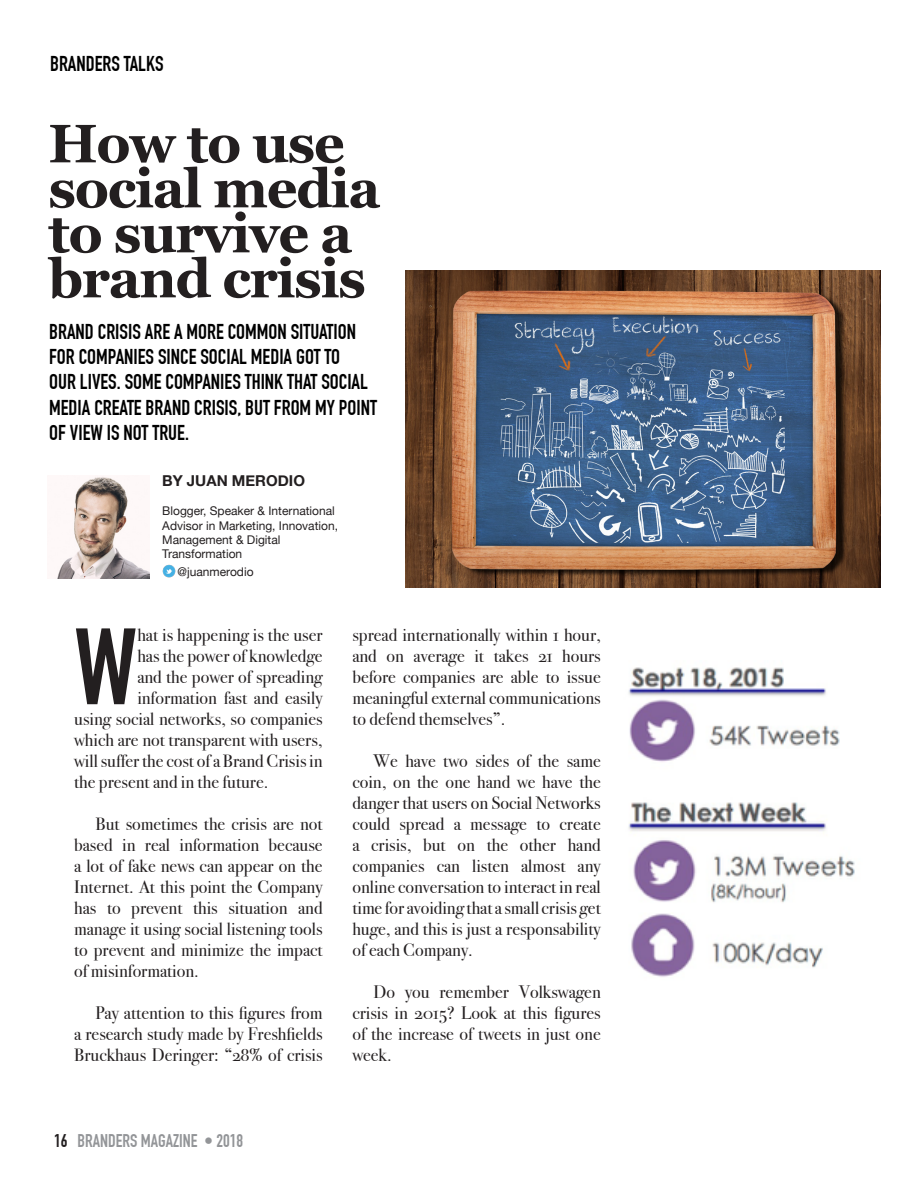
<style>
.page{position:relative;width:918px;height:1188px;background:#fff}
.page>*{position:absolute;margin:0;border:0;box-sizing:border-box;transform-origin:0 0}
.t1{font:700 106.5px "DIN Condensed";color:#231f20}
.t2{font:700 54px/45px "Georgia";letter-spacing:-.025em;color:#231f20}
.t3{font:700 21px/25.2px "DIN Condensed";color:#000}
.t4{font:18px/21px "Bodoni Svty Two OSITCTT";color:#231f20;text-align:justify}
.t5{font:700 18px "DIN Condensed";color:#939598}
.t6{font:700 15px "Helvetica Neue";color:#231f20}
.t7{font:12px/14.4px "Helvetica Neue";color:#231f20}
.s1{color:#231f20}
</style>
<div class="page">
<img style="left:57px;top:476px;width:93px;height:103px">
<img style="left:162px;top:564px;width:14px;height:14px">
<img style="left:405px;top:270px;width:476px;height:317px">
<img style="left:628px;top:667px;width:227px;height:310px">
<p class="t3" style="left:50px;top:54px;width:115px">BRANDERS TALKS</p>
<h2 class="t2" style="left:48px;top:121px;width:334px">How to use social media to survive a brand crisis</h2>
<p class="t3" style="left:49px;top:322px;width:329px">BRAND CRISIS ARE A MORE COMMON SITUATION FOR COMPANIES SINCE SOCIAL MEDIA GOT TO<br>OUR LIVES. SOME COMPANIES THINK THAT SOCIAL MEDIA CREATE BRAND CRISIS, BUT FROM MY POINT OF VIEW IS NOT TRUE.</p>
<p class="t6" style="left:162px;top:472px;width:144px">BY JUAN MERODIO</p>
<p class="t7" style="left:162px;top:504px;width:177px">Blogger, Speaker &amp; International<br>Advisor in Marketing, Innovation,<br>Management &amp; Digital<br>Transformation</p>
<p class="t7" style="left:178px;top:564px;width:78px">@juanmerodio</p>
<h1 class="t1" style="left:74px;top:628px;width:65px">W</h1>
<p class="t4" style="left:137px;top:625px;width:187px">hat is happening is the user</p>
<p class="t4" style="left:137px;top:646px;width:187px">has the power of knowledge</p>
<p class="t4" style="left:137px;top:667px;width:187px">and the power of spreading</p>
<p class="t4" style="left:137px;top:688px;width:187px">information fast and easily</p>
<p class="t4" style="left:74px;top:709px;width:250px">using social networks, so companies</p>
<p class="t4" style="left:74px;top:730px;width:250px">which are not transparent with users,</p>
<p class="t4" style="left:74px;top:751px;width:250px">will suffer the cost of a Brand Crisis in</p>
<p class="t4" style="left:74px;top:772px;width:196px">the present and in the future.</p>
<p class="t4" style="left:74px;top:814px;width:250px;text-indent:21px">But sometimes the crisis are not based in real information because a lot of fake news can appear on the Internet. At this point the Company has to prevent this situation and manage it using social listening tools to prevent and minimize the impact of misinformation.</p>
<p class="t4" style="left:74px;top:1003px;width:250px;text-indent:21px">Pay attention to this figures from a research study made by Freshfields Bruckhaus Deringer: “28% of crisis</p>
<p class="t5" style="left:54px;top:1134px;width:191px"><span class="s1">16</span> BRANDERS MAGAZINE • 2018</p>
<p class="t4" style="left:352px;top:625px;width:250px">spread internationally within 1 hour, and on average it takes 21 hours before companies are able to issue meaningful external communications to defend themselves”.</p>
<p class="t4" style="left:352px;top:751px;width:250px;text-indent:21px">We have two sides of the same coin, on the one hand we have the danger that users on Social Networks could spread a message to create a crisis, but on the other hand companies can listen almost any online conversation to interact in real time for avoiding that a small crisis get huge, and this is just a responsability of each Company.</p>
<p class="t4" style="left:352px;top:982px;width:250px;text-indent:21px">Do you remember Volkswagen crisis in 2015? Look at this figures of the increase of tweets in just one week.</p>
</div>
